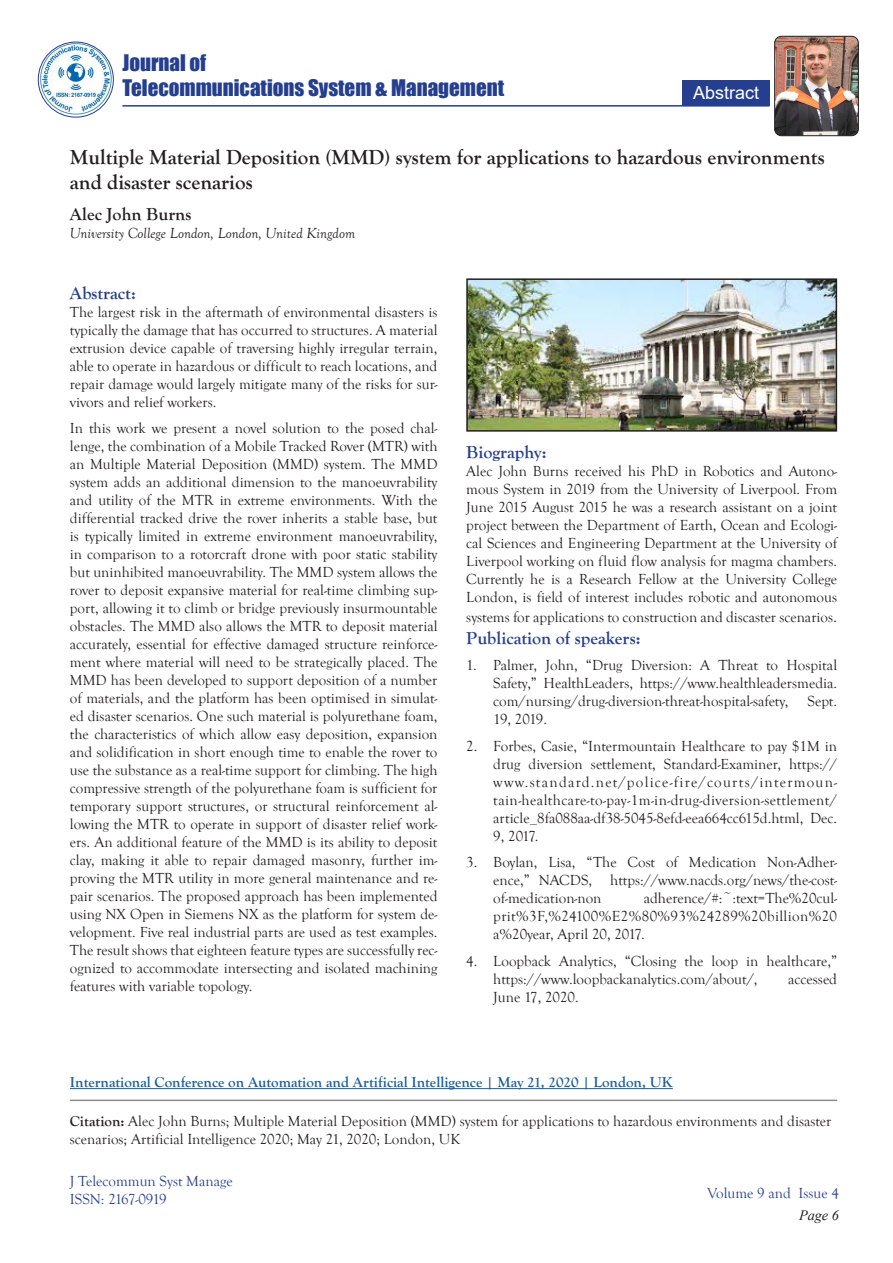
<style>
.page{position:relative;width:893px;height:1263px;background:#fff}
.page>*{position:absolute;margin:0;border:0;box-sizing:border-box;transform-origin:0 0}
.t1{font:700 21px/25.2px "Goudy Old Style T";color:#231f20}
.t2{font:21px/25.2px "Impact";color:#253f8e}
.t3{font:700 18px "Goudy Old Style T";color:#253f8e}
.t4{font:700 18px "Goudy Old Style T";color:#231f20}
.t5{font:18px "Arial";color:#fff}
.t6{font:15px/18px "Goudy Old Style T";color:#231f20;text-align:justify}
.t7{font:700 15px "Goudy Old Style T";color:#175d9e}
.t8{font:15px/18px "Goudy Old Style T";color:#253f8e}
.t9{font:italic 15px "Goudy Old Style T";color:#231f20}
.t10{font:italic 14.25px "Times New Roman";color:#231f20}
.s1{font-size:16.5px}
.s2{font-weight:700}
</style>
<div class="page">
<img style="left:38px;top:42px;width:75px;height:75px;border-radius:38px">
<div style="left:38px;top:42px;width:76px;height:76px;border:1px solid #253f8e;border-radius:50%"></div>
<div style="left:682px;top:80px;width:88px;height:25px;background:#253f8e"></div>
<hr style="left:122px;top:105px;width:647px;height:2px;background:#253f8e">
<img style="left:775px;top:36px;width:83px;height:100px">
<div style="left:774px;top:36px;width:85px;height:100px;border:1px solid #231f20;border-radius:7px"></div>
<hr style="left:70px;top:1099px;width:767px;height:2px;background:#231f20">
<hr style="left:70px;top:1088px;width:603px;height:1px;background:#175d9e">
<img style="left:469px;top:281px;width:365px;height:148px">
<div style="left:466px;top:278px;width:371px;height:154px;border:2px solid #231f20"></div>
<h1 class="t2" style="left:122px;top:49px;width:383px">Journal of<br>Telecommunications System &amp; Management</h1>
<p class="t5" style="left:693px;top:80px;width:68px">Abstract</p>
<p class="t1" style="left:70px;top:145px;width:756px">Multiple Material Deposition (MMD) system for applications to hazardous environments and disaster scenarios</p>
<p class="t4" style="left:70px;top:204px;width:123px">Alec John Burns</p>
<p class="t9" style="left:70px;top:224px;width:287px">University College London, London, United Kingdom</p>
<p class="t3" style="left:70px;top:283px;width:68px">Abstract:</p>
<p class="t6" style="left:70px;top:303px;width:369px">The largest risk in the aftermath of environmental disasters is typically the damage that has occurred to structures. A material extrusion device capable of traversing highly irregular terrain, able to operate in hazardous or difficult to reach locations, and repair damage would largely mitigate many of the risks for sur&shy;vivors and relief workers.</p>
<p class="t6" style="left:70px;top:420px;width:369px">In this work we present a novel solution to the posed chal&shy;lenge, the combination of a Mobile Tracked Rover (MTR) with an Multiple Material Deposition (MMD) system. The MMD system adds an additional dimension to the manoeuvrability and utility of the MTR in extreme environments. With the differential tracked drive the rover inherits a stable base, but is typically limited in extreme environment manoeuvrability, in comparison to a rotorcraft drone with poor static stability but uninhibited manoeuvrability. The MMD system allows the rover to deposit expansive material for real-time climbing sup&shy;port, allowing it to climb or bridge previously insurmountable obstacles. The MMD also allows the MTR to deposit material accurately, essential for effective damaged structure reinforce&shy;ment where material will need to be strategically placed. The MMD has been developed to support deposition of a number of materials, and the platform has been optimised in simulat&shy;ed disaster scenarios. One such material is polyurethane foam, the characteristics of which allow easy deposition, expansion and solidification in short enough time to enable the rover to use the substance as a real-time support for climbing. The high compressive strength of the polyurethane foam is sufficient for temporary support structures, or structural reinforcement al&shy;lowing the MTR to operate in support of disaster relief work&shy;ers. An additional feature of the MMD is its ability to deposit clay, making it able to repair damaged masonry, further im&shy;proving the MTR utility in more general maintenance and re&shy;pair scenarios. The proposed approach has been implemented using NX Open in Siemens NX as the platform for system de&shy;velopment. Five real industrial parts are used as test examples.<br>The result shows that eighteen feature types are successfully rec&shy;ognized to accommodate intersecting and isolated machining features with variable topology.</p>
<p class="t3" style="left:466px;top:442px;width:82px">Biography:</p>
<p class="t6" style="left:466px;top:463px;width:372px">Alec John Burns received his PhD in Robotics and Autono&shy;mous System in 2019 from the University of Liverpool. From June 2015 August 2015 he was a research assistant on a joint project between the Department of Earth, Ocean and Ecologi&shy;cal Sciences and Engineering Department at the University of Liverpool working on fluid flow analysis for magma chambers.<br>Currently he is a Research Fellow at the University College London, is field of interest includes robotic and autonomous</p>
<p class="t6" style="left:466px;top:609px;width:372px">systems for applications to construction and discaster scenarios<span class="s1">.</span></p>
<p class="t3" style="left:466px;top:628px;width:176px">Publication of speakers:</p>
<p class="t6" style="left:493px;top:657px;width:345px;text-indent:-27px">1. Palmer, John, “Drug Diversion: A Threat to Hospital Safety,” HealthLeaders, https://www.healthleadersmedia. com/nursing/drug-diversion-threat-hospital-safety,</p>
<p class="t6" style="left:808px;top:693px;width:31px">Sept.</p>
<p class="t6" style="left:493px;top:711px;width:55px">19, 2019.</p>
<p class="t6" style="left:493px;top:737px;width:345px;text-indent:-27px">2. Forbes, Casie, “Intermountain Healthcare to pay $1M in drug diversion settlement, Standard-Examiner, https:// www.standard.net/police-fire/courts/intermoun&shy;tain-healthcare-to-pay-1m-in-drug-diversion-settlement/ article_8fa088aa-df38-5045-8efd-eea664cc615d.html, Dec.<br>9, 2017.</p>
<p class="t6" style="left:493px;top:854px;width:345px;text-indent:-27px">3. Boylan, Lisa, “The Cost of Medication Non-Adher&shy;ence,” NACDS, https://www.nacds.org/news/the-cost&shy;of-medication-non</p>
<p class="t6" style="left:493px;top:890px;width:345px;text-indent:150px">adherence/#:~:text=The%20cul&shy;prit%3F,%24100%E2%80%93%24289%20billion%20 a%20year, April 20, 2017.</p>
<p class="t6" style="left:493px;top:952px;width:345px;text-indent:-27px">4. Loopback Analytics, “Closing the loop in healthcare,” https://www.loopbackanalytics.com/about/,</p>
<p class="t6" style="left:788px;top:970px;width:50px">accessed</p>
<p class="t6" style="left:493px;top:988px;width:87px">June 17, 2020.</p>
<p class="t7" style="left:70px;top:1074px;width:604px">International Conference on Automation and Artificial Intelligence | May 21, 2020 | London, UK</p>
<p class="t6" style="left:70px;top:1112px;width:763px"><span class="s2">Citation:</span> Alec John Burns; Multiple Material Deposition (MMD) system for applications to hazardous environments and disaster scenarios; Artificial Intelligence 2020; May 21, 2020; London, UK</p>
<p class="t8" style="left:70px;top:1173px;width:164px">J Telecommun Syst Manage<br>ISSN: 2167-0919</p>
<p class="t8" style="left:707px;top:1185px;width:133px">Volume 9 and Issue 4</p>
<p class="t10" style="left:799px;top:1206px;width:41px">Page 6</p>
</div>
